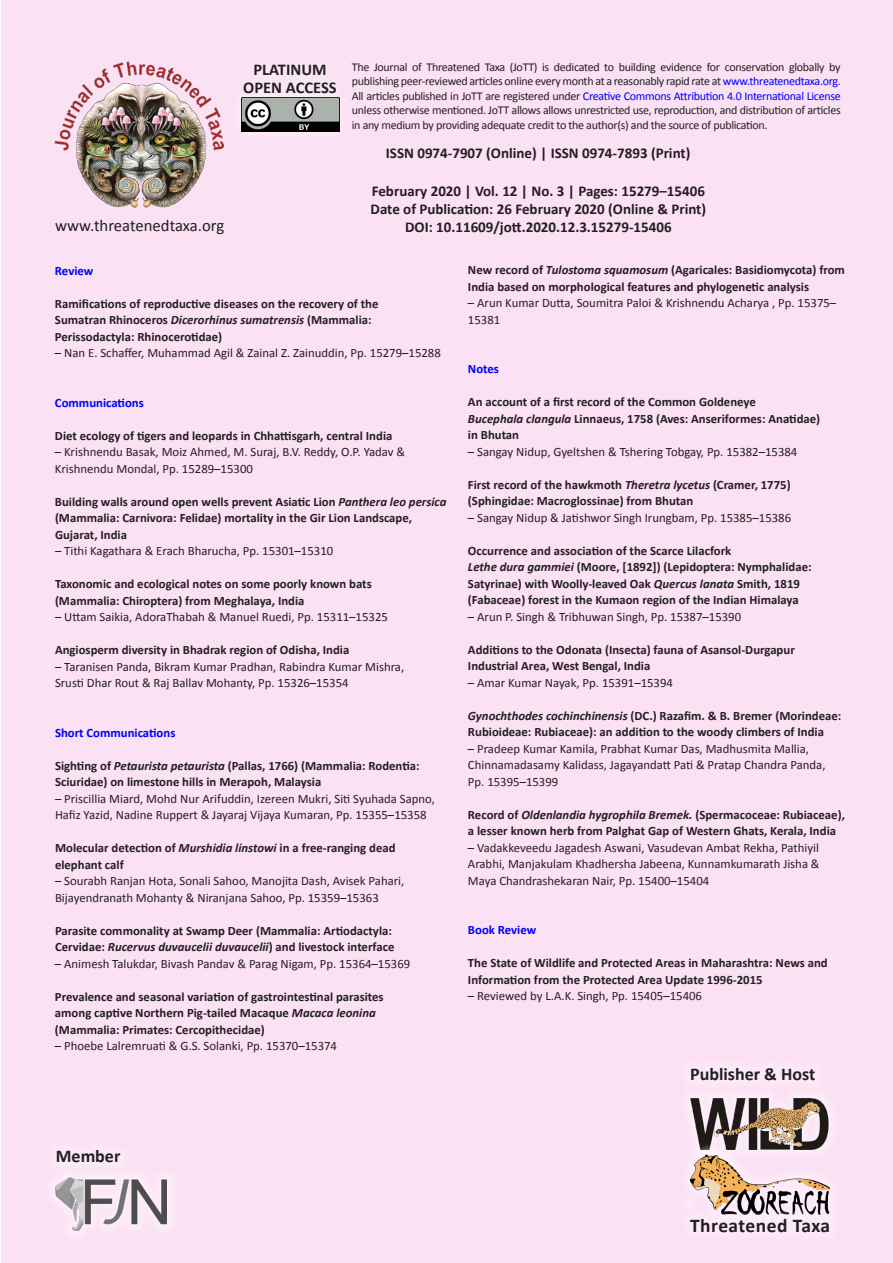
<style>
.page{position:relative;width:893px;height:1263px;background:#fff}
.page>*{position:absolute;margin:0;border:0;box-sizing:border-box;transform-origin:0 0}
.t1{font:19.5px "Calibri Bold 2";letter-spacing:.02em;color:#231f20}
.t2{font:18px "Calibri Bold 2";color:#231f20}
.t3{font:16.65px "Calibri";color:#231f20}
.t4{font:700 16.5px "Calibri";color:#231f20}
.t5{font:16.5px "Calibri Bold 2";color:#231f20}
.t6{font:700 15px "Calibri";color:#231f20}
.t7{font:700 12.75px/16.5px "Calibri";color:#231f20}
.t8{font:12.75px/16.5px "Calibri";color:#231f20}
.t9{font:italic 700 12.75px "Calibri";color:#231f20}
.t10{font:700 12.75px "Calibri";color:#00f}
.t11{font:12.75px "Calibri Bold 2";color:#00f}
.t12{font:12.75px "Calibri Bold 2";color:#231f20}
.t13{font:12px/14.4px "Calibri";letter-spacing:-.025em;color:#231f20;text-align:justify}
.s1{color:#00f}
.s2{font-family:"Calibri Bold 2";font-weight:400}
.s3{font-style:italic}
.s4{font-family:"Calibri Bold 2";font-weight:400;font-style:normal}
.s5{font-style:normal}
</style>
<div class="page">
<div style="left:1px;top:0;width:891px;height:1263px;background:#fbe1f4"></div>
<img style="left:56px;top:1177px;width:111px;height:54px">
<div style="left:46px;top:1140px;width:85px;height:33px;background:#fbe7f6"></div>
<div style="left:680px;top:1088px;width:159px;height:72px;background:#fbe5f5"></div>
<img style="left:690px;top:1098px;width:139px;height:46px">
<svg style="left:688px;top:1144px;width:145px;height:61px"></svg>
<img style="left:690px;top:1154px;width:140px;height:55px">
<div style="left:680px;top:1209px;width:159px;height:33px;background:#fff;opacity:.75"></div>
<div style="left:681px;top:1058px;width:144px;height:32px;background:#fbe8f6"></div>
<img style="left:55px;top:62px;width:168px;height:145px">
<img style="left:241px;top:102px;width:99px;height:30px">
<div style="left:235px;top:54px;width:110px;height:48px;background:#fff;opacity:.75"></div>
<p class="t5" style="left:253px;top:59px;width:75px">PLATINUM</p>
<p class="t4" style="left:243px;top:77px;width:95px">OPEN ACCESS</p>
<p class="t13" style="left:352px;top:60px;width:490px">The Journal of Threatened Taxa (JoTT) is dedicated to building evidence for conservation globally by publishing peer-reviewed articles online every month at a reasonably rapid rate at <span class="s1">www.threatenedtaxa.org</span>.<br>All articles published in JoTT are registered under <span class="s1">Creative Commons Attribution 4.0 International License </span>unless otherwise mentioned. JoTT allows allows unrestricted use, reproduction, and distribution of articles in any medium by providing adequate credit to the author(s) and the source of publication.</p>
<p class="t6" style="left:386px;top:143px;width:306px">ISSN 0974-7907 (Online) | ISSN 0974-7893 (Print)</p>
<p class="t6" style="left:372px;top:182px;width:335px">February 2020 | Vol. 12 | No. 3 | Pages: 15279–15406</p>
<p class="t6" style="left:371px;top:200px;width:337px">Date of Publication: 26 February 2020 (Online &amp; Print)</p>
<p class="t3" style="left:55px;top:215px;width:171px">www.threatenedtaxa.org</p>
<p class="t6" style="left:405px;top:218px;width:268px">DOI: 10.11609/jott.2020.12.3.15279-15406</p>
<p class="t11" style="left:55px;top:262px;width:40px">Review</p>
<p class="t7" style="left:55px;top:295px;width:325px">Ramifications of reproductive diseases on the recovery of the</p>
<p class="t7" style="left:55px;top:312px;width:318px"><span class="s2">Sumatran Rhinoceros</span> <span class="s3">Dicerorhinus sumatrensis</span> (Mammalia:<br>Perissodactyla: Rhinocerotidae)</p>
<p class="t8" style="left:55px;top:345px;width:387px">– Nan E. Schaffer, Muhammad Agil &amp; Zainal Z. Zainuddin, Pp. 15279–15288</p>
<p class="t10" style="left:55px;top:394px;width:90px">Communications</p>
<p class="t7" style="left:55px;top:427px;width:339px">Diet ecology of tigers and leopards in Chhattisgarh, central India</p>
<p class="t8" style="left:55px;top:444px;width:352px">– Krishnendu Basak, Moiz Ahmed, M. Suraj, B.V. Reddy, O.P. Yadav &amp;<br>Krishnendu Mondal, Pp. 15289–15300</p>
<p class="t7" style="left:55px;top:493px;width:393px">Building walls around open wells prevent Asiatic Lion <span class="s3">Panthera leo persica </span>(Mammalia: Carnivora: Felidae) mortality in the Gir Lion Landscape,<br>Gujarat, India</p>
<p class="t8" style="left:55px;top:543px;width:280px">– Tithi Kagathara &amp; Erach Bharucha, Pp. 15301–15310</p>
<p class="t7" style="left:55px;top:576px;width:318px">Taxonomic and ecological notes on some poorly known bats</p>
<p class="t7" style="left:55px;top:592px;width:251px">(Mammalia: Chiroptera) from Meghalaya, India</p>
<p class="t8" style="left:55px;top:609px;width:334px">– Uttam Saikia, AdoraThabah &amp; Manuel Ruedi, Pp. 15311–15325</p>
<p class="t7" style="left:55px;top:642px;width:296px">Angiosperm diversity in Bhadrak region of Odisha, India</p>
<p class="t8" style="left:55px;top:658px;width:351px">– Taranisen Panda, Bikram Kumar Pradhan, Rabindra Kumar Mishra,</p>
<p class="t8" style="left:55px;top:675px;width:295px">Srusti Dhar Rout &amp; Raj Ballav Mohanty, Pp. 15326–15354</p>
<p class="t10" style="left:55px;top:724px;width:122px">Short Communications</p>
<p class="t7" style="left:55px;top:757px;width:366px">Sighting of <span class="s3">Petaurista petaurista</span> (Pallas, 1766) (Mammalia: Rodentia:<br>Sciuridae) on limestone hills in Merapoh, Malaysia</p>
<p class="t8" style="left:55px;top:790px;width:381px">– Priscillia Miard, Mohd Nur Arifuddin, Izereen Mukri, Siti Syuhada Sapno,<br>Hafiz Yazid, Nadine Ruppert &amp; Jayaraj Vijaya Kumaran, Pp. 15355–15358</p>
<p class="t7" style="left:55px;top:840px;width:342px">Molecular detection of <span class="s3">Murshidia linstowi</span> in a free-ranging dead</p>
<p class="t7" style="left:55px;top:856px;width:70px">elephant calf</p>
<p class="t8" style="left:55px;top:873px;width:351px">– Sourabh Ranjan Hota, Sonali Sahoo, Manojita Dash, Avisek Pahari,<br>Bijayendranath Mohanty &amp; Niranjana Sahoo, Pp. 15359–15363</p>
<p class="t7" style="left:55px;top:922px;width:338px">Parasite commonality at Swamp Deer (Mammalia: Artiodactyla:</p>
<p class="t7" style="left:55px;top:939px;width:341px">Cervidae: <span class="s3">Rucervus duvaucelii duvaucelii</span>) and livestock interface</p>
<p class="t8" style="left:55px;top:955px;width:357px">– Animesh Talukdar, Bivash Pandav &amp; Parag Nigam, Pp. 15364–15369</p>
<p class="t7" style="left:55px;top:988px;width:330px">Prevalence and seasonal variation of gastrointestinal parasites</p>
<p class="t7" style="left:55px;top:1005px;width:322px">among captive Northern Pig-tailed Macaque <span class="s3">Macaca leonina</span></p>
<p class="t7" style="left:55px;top:1021px;width:211px">(Mammalia: Primates: Cercopithecidae)</p>
<p class="t8" style="left:55px;top:1038px;width:284px">– Phoebe Lalremruati &amp; G.S. Solanki, Pp. 15370–15374</p>
<p class="t7" style="left:468px;top:262px;width:378px"><span class="s2">New record of</span> <span class="s3">Tulostoma squamosum</span> (Agaricales: Basidiomycota) from<br>India based on morphological features and phylogenetic analysis</p>
<p class="t8" style="left:468px;top:295px;width:370px">– Arun Kumar Dutta, Soumitra Paloi &amp; Krishnendu Acharya , Pp. 15375–<br>15381</p>
<p class="t11" style="left:468px;top:361px;width:33px">Notes</p>
<p class="t7" style="left:468px;top:394px;width:289px">An account of a first record of the Common Goldeneye</p>
<p class="t7" style="left:468px;top:410px;width:354px"><span class="s3">Bucephala clangula</span> Linnaeus, 1758 (Aves: Anseriformes: Anatidae)</p>
<p class="t12" style="left:468px;top:427px;width:53px">in Bhutan</p>
<p class="t8" style="left:468px;top:443px;width:331px">– Sangay Nidup, Gyeltshen &amp; Tshering Tobgay, Pp. 15382–15384</p>
<p class="t7" style="left:468px;top:476px;width:324px">First record of the hawkmoth <span class="s3">Theretra lycetus</span> (Cramer, 1775)</p>
<p class="t7" style="left:468px;top:493px;width:227px">(Sphingidae: Macroglossinae) from Bhutan</p>
<p class="t8" style="left:468px;top:509px;width:325px">– Sangay Nidup &amp; Jatishwor Singh Irungbam, Pp. 15385–15386</p>
<p class="t7" style="left:468px;top:542px;width:265px">Occurrence and association of the Scarce Lilacfork</p>
<p class="t7" style="left:468px;top:559px;width:345px"><span class="s3">Lethe dura gammiei</span> (Moore, [1892]) (Lepidoptera: Nymphalidae:<br>Satyrinae) with Woolly-leaved Oak <span class="s3">Quercus lanata</span> Smith, 1819 (Fabaceae) forest in the Kumaon region of the Indian Himalaya</p>
<p class="t8" style="left:468px;top:608px;width:275px">– Arun P. Singh &amp; Tribhuwan Singh, Pp. 15387–15390</p>
<p class="t7" style="left:468px;top:641px;width:328px">Additions to the Odonata (Insecta) fauna of Asansol-Durgapur</p>
<p class="t7" style="left:468px;top:658px;width:184px">Industrial Area, West Bengal, India</p>
<p class="t8" style="left:468px;top:674px;width:206px">– Amar Kumar Nayak, Pp. 15391–15394</p>
<p class="t7" style="left:468px;top:707px;width:375px"><span class="s3">Gynochthodes cochinchinensis</span> (DC.) Razafim. &amp; B. Bremer (Morindeae:<br>Rubioideae: Rubiaceae): an addition to the woody climbers of India</p>
<p class="t8" style="left:468px;top:740px;width:359px">– Pradeep Kumar Kamila, Prabhat Kumar Das, Madhusmita Mallia,<br>Chinnamadasamy Kalidass, Jagayandatt Pati &amp; Pratap Chandra Panda,</p>
<p class="t8" style="left:468px;top:773px;width:92px">Pp. 15395–15399</p>
<p class="t9" style="left:468px;top:806px;width:378px"><span class="s4">Record of</span> Oldenlandia hygrophila Bremek. <span class="s5">(Spermacoceae: Rubiaceae),</span></p>
<p class="t7" style="left:468px;top:823px;width:370px">a lesser known herb from Palghat Gap of Western Ghats, Kerala, India</p>
<p class="t8" style="left:468px;top:839px;width:353px;text-align:justify">– Vadakkeveedu Jagadesh Aswani, Vasudevan Ambat Rekha, Pathiyil Arabhi, Manjakulam Khadhersha Jabeena, Kunnamkumarath Jisha &amp; Maya Chandrashekaran Nair, Pp. 15400–15404</p>
<p class="t10" style="left:468px;top:922px;width:70px">Book Review</p>
<p class="t7" style="left:468px;top:955px;width:361px">The State of Wildlife and Protected Areas in Maharashtra: News and<br>Information from the Protected Area Update 1996-2015</p>
<p class="t8" style="left:468px;top:988px;width:236px">– Reviewed by L.A.K. Singh, Pp. 15405–15406</p>
<p class="t2" style="left:690px;top:1062px;width:127px">Publisher &amp; Host</p>
<p class="t2" style="left:56px;top:1145px;width:66px">Member</p>
<p class="t1" style="left:690px;top:1213px;width:142px">Threatened Taxa</p>
</div>
